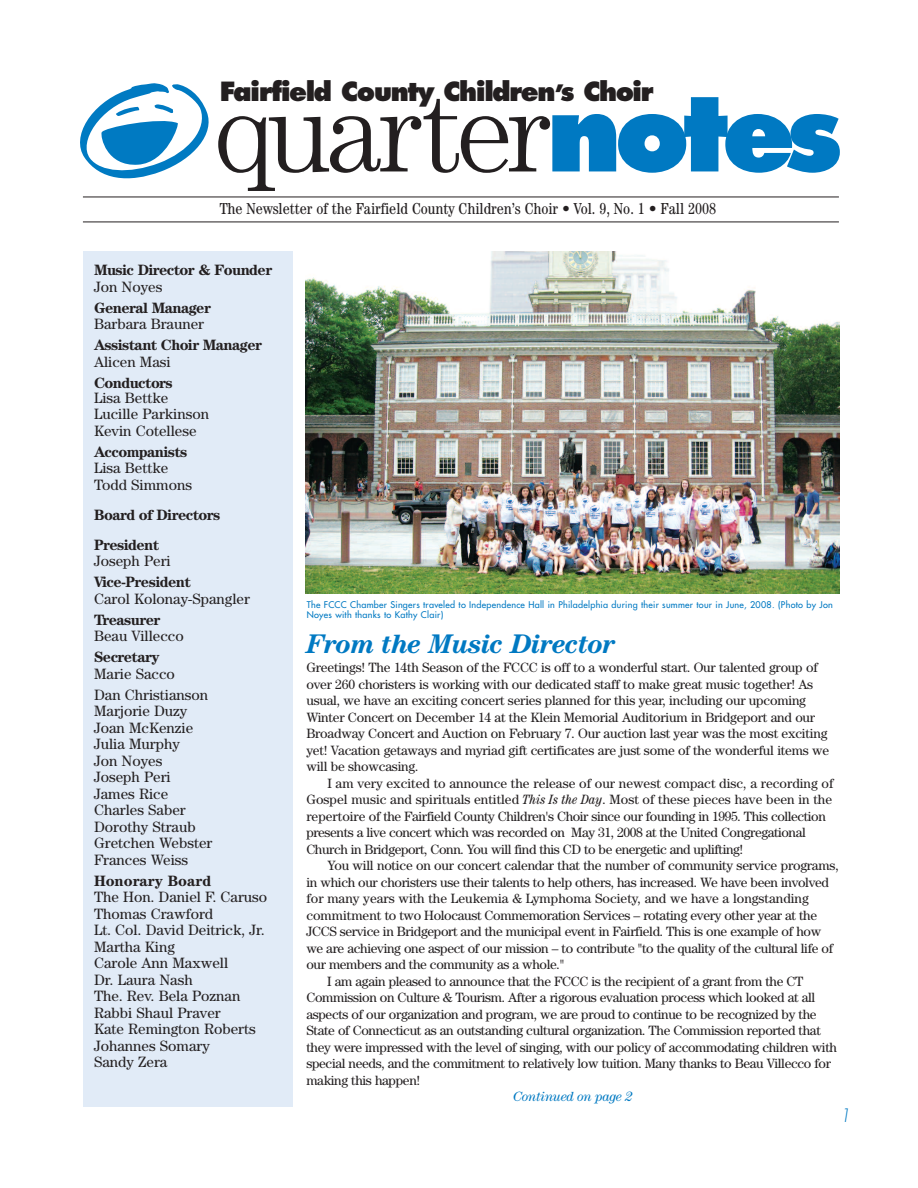
<style>
.page{position:relative;width:918px;height:1188px;background:#fff}
.page>*{position:absolute;margin:0;border:0;box-sizing:border-box;transform-origin:0 0}
.t1{font:300 114.9px "Century";letter-spacing:-.045em;color:#231f20}
.t2{font:italic 700 27px "Century";letter-spacing:-.03em;color:#0079c2}
.t3{font:800 25.8px "Futura";letter-spacing:-.05em;color:#231f20}
.t4{font:italic 300 18px "Futura";color:#0079c2}
.t5{font:condensed 15.9px "Century";color:#231f20}
.t6{font:15px/16.5px "Century";color:#231f20}
.t7{font:700 15px/30px "Century";letter-spacing:-.04em;color:#231f20}
.t8{font:700 15px "Century";color:#231f20}
.t9{font:13.5px/16.5px "Century";letter-spacing:-.025em;color:#231f20}
.t10{font:13.5px "Century";color:#231f20}
.t11{font:italic 13.5px "Century";letter-spacing:-.03em;color:#0079c2}
.t12{font:9px/10.5px "Futura";letter-spacing:.03em;color:#0079c2}
.s1{font-size:20.7px}
.s2{font-family:"Futura";font-weight:800;font-size:105.9px;color:#0079c2}
.s3{font-style:italic;font-stretch:condensed}
</style>
<div class="page">
<div style="left:83px;top:251px;width:209px;height:856px;background:#e1ebf7"></div>
<hr style="left:83px;top:197px;width:756px;height:1px;background:#231f20">
<hr style="left:83px;top:221px;width:756px;height:1px;background:#231f20">
<svg style="left:80px;top:83px;width:129px;height:96px"></svg>
<img style="left:306px;top:252px;width:533px;height:341px">
<h3 class="t3" style="left:220px;top:80px;width:435px">Fairfield County Children<span class="s1">’</span>s Choir</h3>
<h1 class="t1" style="left:213px;top:92px;width:631px">quarter<span class="s2">notes</span></h1>
<p class="t5" style="left:220px;top:204px;width:498px">The Newsletter of the Fairfield County Children’s Choir • Vol. 9, No. 1 • Fall 2008</p>
<p class="t7" style="left:94px;top:257px;width:180px">Music Director &amp; Founder</p>
<p class="t6" style="left:94px;top:280px;width:70px">Jon Noyes</p>
<p class="t7" style="left:94px;top:294px;width:118px">General Manager</p>
<p class="t6" style="left:94px;top:317px;width:111px">Barbara Brauner</p>
<p class="t7" style="left:94px;top:332px;width:169px">Assistant Choir Manager</p>
<p class="t6" style="left:94px;top:355px;width:78px">Alicen Masi</p>
<p class="t7" style="left:94px;top:369px;width:80px">Conductors</p>
<p class="t6" style="left:94px;top:391px;width:117px">Lisa Bettke<br>Lucille Parkinson<br>Kevin Cotellese</p>
<p class="t7" style="left:94px;top:438px;width:95px">Accompanists</p>
<p class="t6" style="left:94px;top:461px;width:100px">Lisa Bettke<br>Todd Simmons</p>
<p class="t7" style="left:94px;top:501px;width:128px">Board of Directors<br>President</p>
<p class="t6" style="left:94px;top:554px;width:78px">Joseph Peri</p>
<p class="t7" style="left:94px;top:569px;width:98px">Vice-President</p>
<p class="t6" style="left:94px;top:592px;width:157px">Carol Kolonay-Spangler</p>
<p class="t7" style="left:94px;top:606px;width:68px">Treasurer</p>
<p class="t6" style="left:94px;top:629px;width:91px">Beau Villecco</p>
<p class="t7" style="left:94px;top:644px;width:67px">Secretary</p>
<p class="t6" style="left:94px;top:665px;width:116px;line-height:21px">Marie Sacco<br>Dan Christianson</p>
<p class="t6" style="left:94px;top:704px;width:120px">Marjorie Duzy<br>Joan McKenzie<br>Julia Murphy<br>Jon Noyes<br>Joseph Peri<br>James Rice<br>Charles Saber<br>Dorothy Straub<br>Gretchen Webster<br>Frances Weiss</p>
<p class="t8" style="left:94px;top:876px;width:119px">Honorary Board</p>
<p class="t6" style="left:94px;top:890px;width:175px">The Hon. Daniel F. Caruso<br>Thomas Crawford<br>Lt. Col. David Deitrick, Jr.<br>Martha King<br>Carole Ann Maxwell<br>Dr. Laura Nash<br>The. Rev. Bela Poznan<br>Rabbi Shaul Praver<br>Kate Remington Roberts<br>Johannes Somary<br>Sandy Zera</p>
<p class="t12" style="left:307px;top:600px;width:528px">The FCCC Chamber Singers traveled to Independence Hall in Philadelphia during their summer tour in June, 2008. (Photo by Jon<br>Noyes with thanks to Kathy Clair)</p>
<h2 class="t2" style="left:306px;top:634px;width:311px">From the Music Director</h2>
<p class="t9" style="left:306px;top:661px;width:524px">Greetings! The 14th Season of the FCCC is off to a wonderful start. Our talented group of over 260 choristers is working with our dedicated staff to make great music together! As usual, we have an exciting concert series planned for this year, including our upcoming Winter Concert on December 14 at the Klein Memorial Auditorium in Bridgeport and our Broadway Concert and Auction on February 7. Our auction last year was the most exciting yet! Vacation getaways and myriad gift certificates are just some of the wonderful items we will be showcasing.</p>
<p class="t9" style="left:306px;top:776px;width:529px;text-indent:21px">I am very excited to announce the release of our newest compact disc, a recording of Gospel music and spirituals entitled <span class="s3">This Is the Day</span>. Most of these pieces have been in the repertoire of the Fairfield County Children's Choir since our founding in 1995. This collection presents a live concert which was recorded on May 31, 2008 at the United Congregational Church in Bridgeport, Conn. You will find this CD to be energetic and uplifting!</p>
<p class="t9" style="left:327px;top:859px;width:513px">You will notice on our concert calendar that the number of community service programs,</p>
<p class="t9" style="left:306px;top:875px;width:524px">in which our choristers use their talents to help others, has increased. We have been involved</p>
<p class="t10" style="left:306px;top:894px;width:504px">for many years with the Leukemia &amp; Lymphoma Society, and we have a longstanding</p>
<p class="t9" style="left:306px;top:908px;width:512px">commitment to two Holocaust Commemoration Services – rotating every other year at the</p>
<p class="t9" style="left:306px;top:925px;width:516px">JCCS service in Bridgeport and the municipal event in Fairfield. This is one example of how</p>
<p class="t9" style="left:306px;top:941px;width:528px">we are achieving one aspect of our mission – to contribute "to the quality of the cultural life of</p>
<p class="t9" style="left:306px;top:958px;width:259px">our members and the community as a whole."</p>
<p class="t9" style="left:327px;top:974px;width:478px">I am again pleased to announce that the FCCC is the recipient of a grant from the CT</p>
<p class="t9" style="left:306px;top:991px;width:510px">Commission on Culture &amp; Tourism. After a rigorous evaluation process which looked at all</p>
<p class="t9" style="left:306px;top:1007px;width:512px">aspects of our organization and program, we are proud to continue to be recognized by the</p>
<p class="t9" style="left:306px;top:1024px;width:516px">State of Connecticut as an outstanding cultural organization. The Commission reported that</p>
<p class="t9" style="left:306px;top:1040px;width:532px">they were impressed with the level of singing, with our policy of accommodating children with</p>
<p class="t9" style="left:306px;top:1057px;width:526px">special needs, and the commitment to relatively low tuition. Many thanks to Beau Villecco for</p>
<p class="t9" style="left:306px;top:1073px;width:115px">making this happen!</p>
<p class="t11" style="left:513px;top:1091px;width:121px">Continued on page 2</p>
<h3 class="t4" style="left:840px;top:1107px;width:13px">1</h3>
</div>
